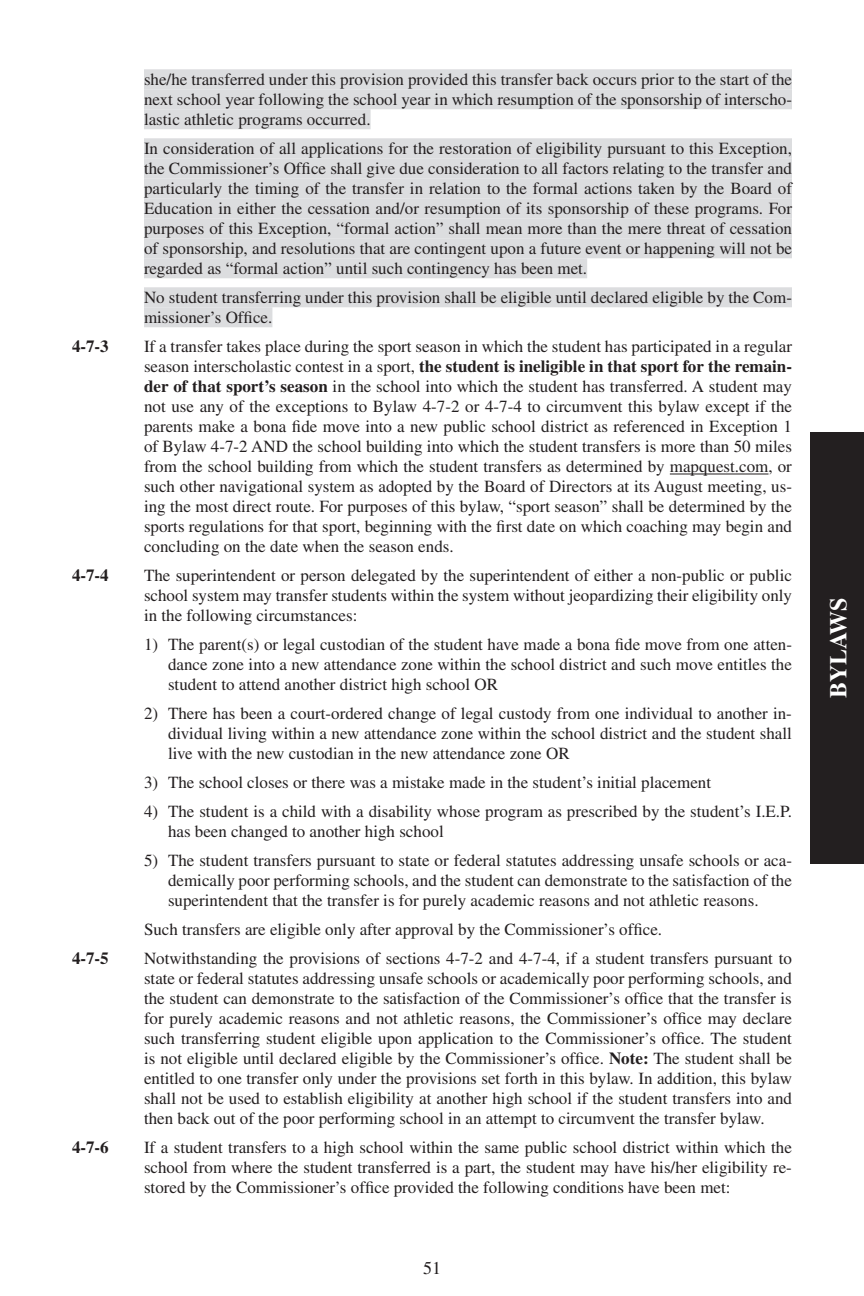
<style>
.page{position:relative;width:864px;height:1296px;background:#fff}
.page>*{position:absolute;margin:0;border:0;box-sizing:border-box;transform-origin:0 0}
.t1{font:700 24px "Times";color:#fff}
.t2{font:18px "Times";color:#231f20}
.t3{font:17px/20px "Times";color:#231f20;text-align:justify}
.t4{font:700 17px "Times";color:#231f20}
.s1{font-weight:700}
</style>
<div class="page">
<div style="left:810px;top:432px;width:54px;height:432px;background:#231f20"></div>
<div style="left:144px;top:69px;width:648px;height:20px;background:#dcdddf"></div>
<div style="left:144px;top:89px;width:648px;height:20px;background:#dcdddf"></div>
<div style="left:144px;top:109px;width:227px;height:20px;background:#dcdddf"></div>
<div style="left:144px;top:138px;width:648px;height:20px;background:#dcdddf"></div>
<div style="left:144px;top:158px;width:648px;height:20px;background:#dcdddf"></div>
<div style="left:144px;top:178px;width:648px;height:20px;background:#dcdddf"></div>
<div style="left:144px;top:198px;width:648px;height:20px;background:#dcdddf"></div>
<div style="left:144px;top:218px;width:648px;height:20px;background:#dcdddf"></div>
<div style="left:144px;top:238px;width:648px;height:20px;background:#dcdddf"></div>
<div style="left:144px;top:258px;width:443px;height:20px;background:#dcdddf"></div>
<div style="left:144px;top:287px;width:648px;height:20px;background:#dcdddf"></div>
<div style="left:144px;top:307px;width:128px;height:20px;background:#dcdddf"></div>
<hr style="left:670px;top:474px;width:99px;height:1px;background:#231f20">
<p class="t3" style="left:144px;top:70px;width:650px">she/he transferred under this provision provided this transfer back occurs prior to the start of the next school year following the school year in which resumption of the sponsorship of interscho&shy;lastic athletic programs occurred.</p>
<p class="t3" style="left:144px;top:138px;width:650px">In consideration of all applications for the restoration of eligibility pursuant to this Exception, the Commissioner’s Office shall give due consideration to all factors relating to the transfer and particularly the timing of the transfer in relation to the formal actions taken by the Board of Education in either the cessation and/or resumption of its sponsorship of these programs. For purposes of this Exception, “formal action” shall mean more than the mere threat of cessation of sponsorship, and resolutions that are contingent upon a future event or happening will not be regarded as “formal action” until such contingency has been met.</p>
<p class="t3" style="left:144px;top:287px;width:650px">No student transferring under this provision shall be eligible until declared eligible by the Com&shy;missioner’s Office.</p>
<p class="t4" style="left:72px;top:336px;width:38px">4-7-3</p>
<p class="t3" style="left:144px;top:336px;width:650px">If a transfer takes place during the sport season in which the student has participated in a regular season interscholastic contest in a sport, <span class="s1">the student is ineligible in that sport for the remain&shy;der of that sport’s season</span> in the school into which the student has transferred. A student may not use any of the exceptions to Bylaw 4-7-2 or 4-7-4 to circumvent this bylaw except if the parents make a bona fide move into a new public school district as referenced in Exception 1 of Bylaw 4-7-2 AND the school building into which the student transfers is more than 50 miles from the school building from which the student transfers as determined by mapquest.com, or such other navigational system as adopted by the Board of Directors at its August meeting, us&shy;ing the most direct route. For purposes of this bylaw, “sport season” shall be determined by the sports regulations for that sport, beginning with the first date on which coaching may begin and concluding on the date when the season ends.</p>
<p class="t4" style="left:72px;top:565px;width:38px">4-7-4</p>
<p class="t3" style="left:144px;top:565px;width:650px">The superintendent or person delegated by the superintendent of either a non-public or public school system may transfer students within the system without jeopardizing their eligibility only in the following circumstances:</p>
<p class="t3" style="left:168px;top:634px;width:626px;text-indent:-24px">1) The parent(s) or legal custodian of the student have made a bona fide move from one atten&shy;dance zone into a new attendance zone within the school district and such move entitles the student to attend another district high school OR</p>
<p class="t3" style="left:168px;top:703px;width:625px;text-indent:-24px">2) There has been a court-ordered change of legal custody from one individual to another in&shy;dividual living within a new attendance zone within the school district and the student shall live with the new custodian in the new attendance zone OR</p>
<p class="t3" style="left:144px;top:772px;width:569px">3) The school closes or there was a mistake made in the student’s initial placement</p>
<p class="t3" style="left:168px;top:801px;width:626px;text-indent:-24px">4) The student is a child with a disability whose program as prescribed by the student’s I.E.P. has been changed to another high school</p>
<p class="t3" style="left:168px;top:850px;width:626px;text-indent:-24px">5) The student transfers pursuant to state or federal statutes addressing unsafe schools or aca&shy;demically poor performing schools, and the student can demonstrate to the satisfaction of the superintendent that the transfer is for purely academic reasons and not athletic reasons.</p>
<p class="t3" style="left:144px;top:919px;width:520px">Such transfers are eligible only after approval by the Commissioner’s office.</p>
<p class="t4" style="left:72px;top:948px;width:38px">4-7-5</p>
<p class="t3" style="left:144px;top:948px;width:650px">Notwithstanding the provisions of sections 4-7-2 and 4-7-4, if a student transfers pursuant to state or federal statutes addressing unsafe schools or academically poor performing schools, and the student can demonstrate to the satisfaction of the Commissioner’s office that the transfer is for purely academic reasons and not athletic reasons, the Commissioner’s office may declare such transferring student eligible upon application to the Commissioner’s office. The student is not eligible until declared eligible by the Commissioner’s office. <span class="s1">Note:</span> The student shall be entitled to one transfer only under the provisions set forth in this bylaw. In addition, this bylaw shall not be used to establish eligibility at another high school if the student transfers into and then back out of the poor performing school in an attempt to circumvent the transfer bylaw.</p>
<p class="t4" style="left:72px;top:1137px;width:38px">4-7-6</p>
<p class="t3" style="left:144px;top:1137px;width:649px">If a student transfers to a high school within the same public school district within which the school from where the student transferred is a part, the student may have his/her eligibility re&shy;stored by the Commissioner’s office provided the following conditions have been met:</p>
<p class="t2" style="left:423px;top:1258px;width:19px">51</p>
<h1 class="t1" style="left:824px;top:698px;width:102px;rotate:-90deg">BYLAWS</h1>
</div>
